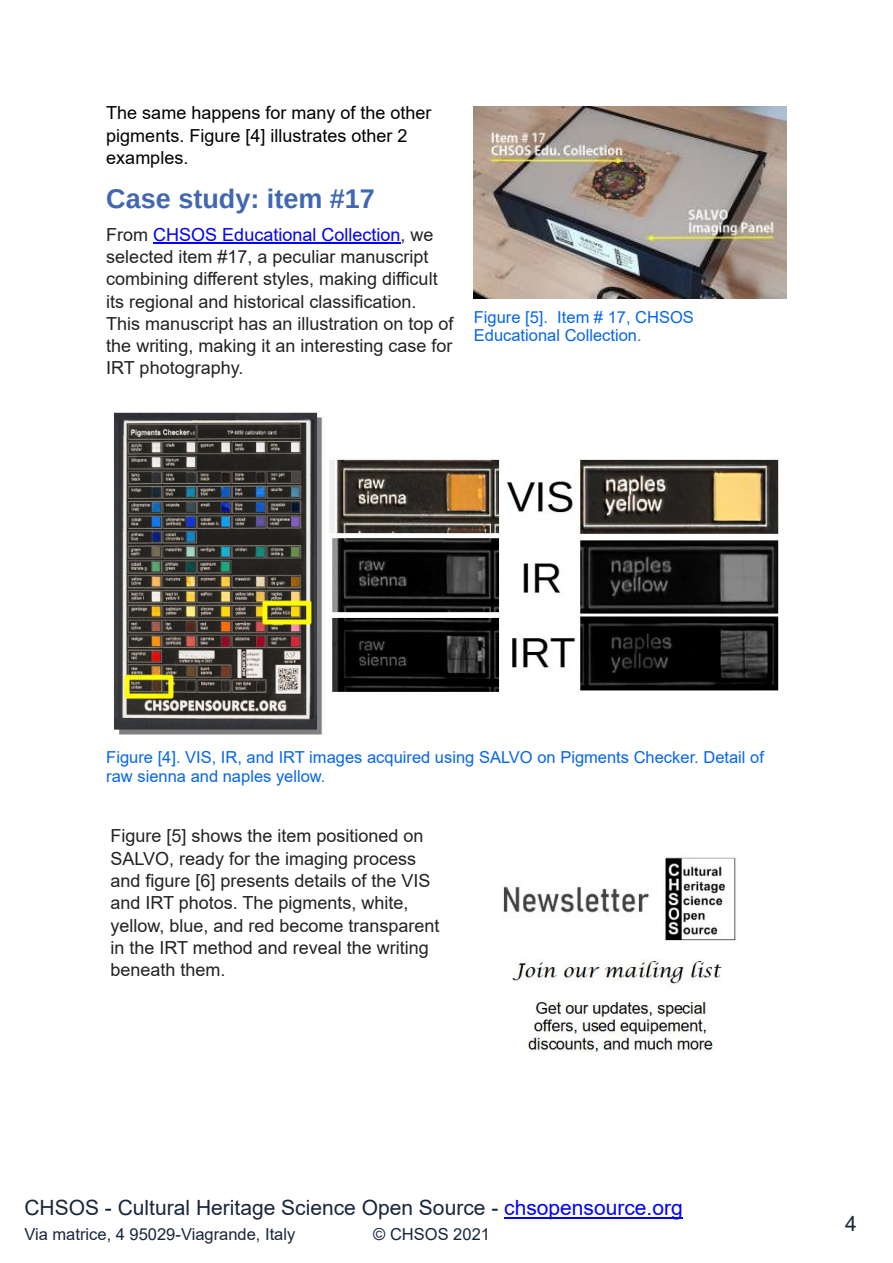
<style>
.page{position:relative;width:893px;height:1263px;background:#fff}
.page>*{position:absolute;margin:0;border:0;box-sizing:border-box;transform-origin:0 0}
.t1{font:700 27px "Liberation Sans";color:#4167b1}
.t2{font:21px "Arial";color:#17263d}
.t3{font:18px/22.4px "Arial";color:#222}
.t4{font:18px/22.4px "Arial";color:#000}
.t5{font:16.5px/18.8px "Arial";color:#0866e9}
.t6{font:16.5px "Arial";color:#17263d}
.s1{color:#00f}
</style>
<div class="page">
<hr style="left:504px;top:1217px;width:179px;height:2px;background:#00f">
<hr style="left:153px;top:242px;width:247px;height:2px;background:#00f">
<img style="left:113px;top:411px;width:666px;height:324px">
<img style="left:474px;top:106px;width:313px;height:193px">
<img style="left:503px;top:857px;width:233px;height:195px">
<p class="t4" style="left:106px;top:102px;width:327px">The same happens for many of the other pigments. Figure [4] illustrates other 2 examples.</p>
<h1 class="t1" style="left:106px;top:180px;width:270px">Case study: item #17</h1>
<p class="t3" style="left:106px;top:223px;width:349px">From <span class="s1">CHSOS Educational Collection</span>, we selected item #17, a peculiar manuscript combining different styles, making difficult its regional and historical classification.<br>This manuscript has an illustration on top of the writing, making it an interesting case for IRT photography.</p>
<p class="t5" style="left:474px;top:307px;width:222px">Figure [5]. Item # 17, CHSOS<br>Educational Collection.</p>
<p class="t5" style="left:106px;top:748px;width:659px">Figure [4]. VIS, IR, and IRT images acquired using SALVO on Pigments Checker. Detail of raw sienna and naples yellow.</p>
<p class="t3" style="left:110px;top:825px;width:331px">Figure [5] shows the item positioned on SALVO, ready for the imaging process and figure [6] presents details of the VIS and IRT photos. The pigments, white, yellow, blue, and red become transparent in the IRT method and reveal the writing beneath them.</p>
<p class="t2" style="left:24px;top:1193px;width:660px">CHSOS - Cultural Heritage Science Open Source - <span class="s1">chsopensource.org</span></p>
<p class="t6" style="left:24px;top:1223px;width:272px">Via matrice, 4 95029-Viagrande, Italy</p>
<p class="t6" style="left:373px;top:1223px;width:118px">© CHSOS 2021</p>
<p class="t2" style="left:845px;top:1209px;width:13px">4</p>
</div>
